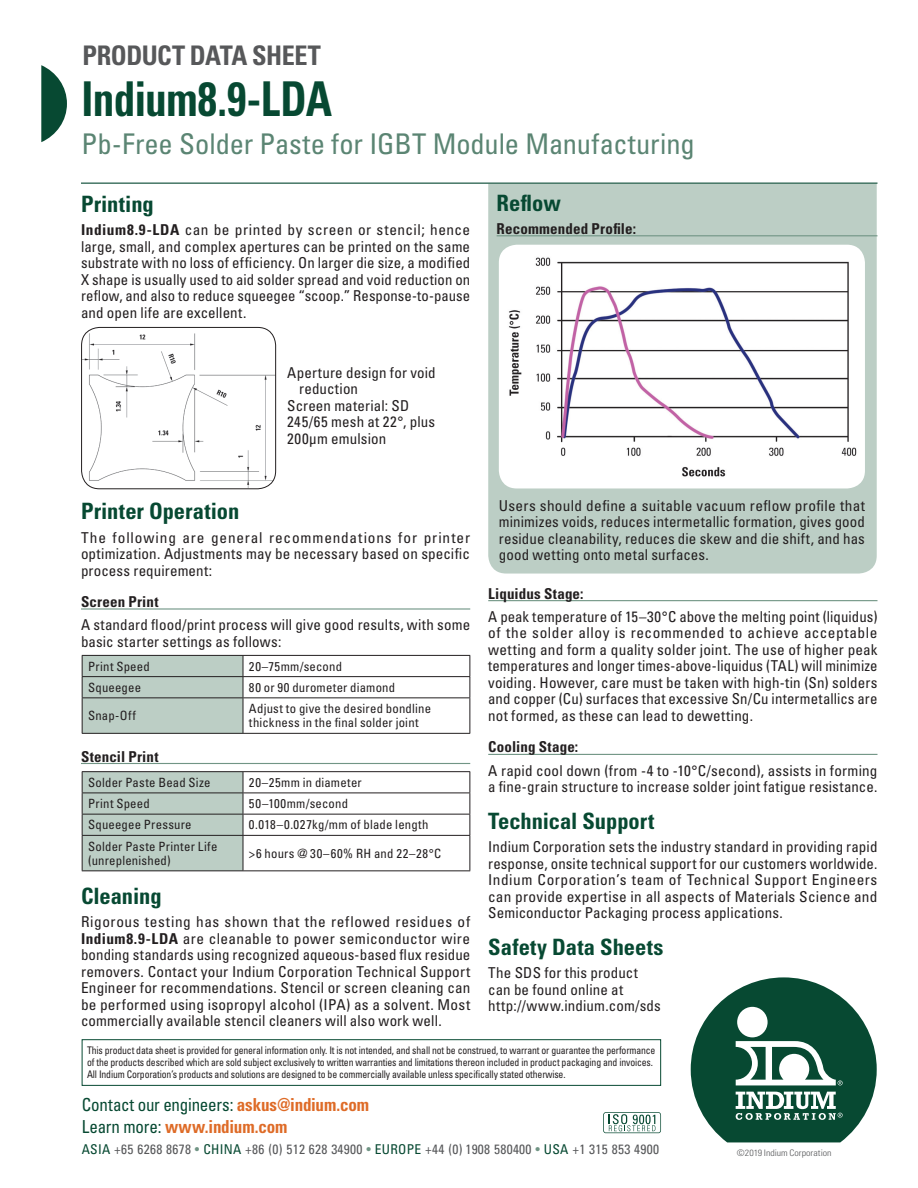
<style>
.page{position:relative;width:918px;height:1188px;background:#fff}
.page>*{position:absolute;margin:0;border:0;box-sizing:border-box;transform-origin:0 0}
.t1{font:700 condensed 48px "Univers LT Std";letter-spacing:-.015em;color:#074932;scale:.9 1}
.t2{font:condensed 28.5px "Univers LT Std";letter-spacing:-.005em;color:#5b8573}
.t3{font:700 condensed 27px "Univers LT Std";letter-spacing:-.02em;color:#57585a}
.t4{font:700 condensed 22.5px "Univers LT Std";color:#074932}
.t5{font:condensed 17.85px "Univers LT Std";letter-spacing:-.015em;color:#074932;scale:.95 1}
.t6{font:700 condensed 17.85px "Univers LT Std";letter-spacing:-.01em;color:#de6b27;scale:.95 1}
.t7{font:condensed 15px/16.5px "Univers LT Std";letter-spacing:.01em;color:#231f20;text-align:justify}
.t8{font:700 condensed 15px "Univers LT Std";letter-spacing:.01em;color:#231f20}
.t9{font:condensed 13.5px "Univers LT Std";letter-spacing:.02em;color:#57585a}
.t10{font:condensed 12.75px/14.2px "Univers LT Std";letter-spacing:.015em;color:#231f20}
.t11{font:condensed 10.5px/12px "Univers LT Std";letter-spacing:-.015em;color:#231f20;scale:.93 1}
.t12{font:300 condensed 9px "Univers LT Std";color:#57585a;scale:1.1 1}
.s1{font-weight:700}
.s2{font-weight:700;color:#de6b27}
.s3{font-weight:400;color:#074932}
.s4{color:#074932}
.s5{color:#719585}
</style>
<div class="page">
<svg style="left:603px;top:1112px;width:58px;height:21px"></svg>
<svg style="left:691px;top:977px;width:186px;height:165px"></svg>
<div style="left:737px;top:1007px;width:31px;height:30px;background:#fff;border-radius:50%"></div>
<div style="left:82px;top:1039px;width:579px;height:47px;border:1px solid #074932"></div>
<svg style="left:41px;top:65px;width:26px;height:77px"></svg>
<div style="left:488px;top:184px;width:389px;height:390px;background:#bccec5"></div>
<hr style="left:497px;top:235px;width:381px;height:1px;background:#719585">
<hr style="left:81px;top:183px;width:797px;height:1px;background:#074932">
<hr style="left:81px;top:608px;width:389px;height:2px;background:#719585">
<hr style="left:81px;top:763px;width:389px;height:1px;background:#719585">
<hr style="left:488px;top:600px;width:390px;height:1px;background:#719585">
<hr style="left:488px;top:754px;width:390px;height:1px;background:#719585">
<img style="left:499px;top:245px;width:366px;height:243px">
<img style="left:82px;top:327px;width:194px;height:162px">
<div style="left:81px;top:327px;width:195px;height:162px;border:1px solid #231f20;border-radius:18px"></div>
<hr style="left:243px;top:655px;width:227px;height:1px;background:#231f20">
<hr style="left:243px;top:676px;width:227px;height:1px;background:#231f20">
<svg style="left:82px;top:655px;width:162px;height:78px;background:#b6c7be"></svg>
<svg style="left:470px;top:656px;width:1px;height:41px"></svg>
<hr style="left:82px;top:697px;width:161px;height:1px;background:#231f20">
<hr style="left:82px;top:698px;width:1px;height:35px;background:#231f20">
<hr style="left:243px;top:697px;width:227px;height:1px;background:#231f20">
<hr style="left:243px;top:698px;width:1px;height:35px;background:#231f20">
<hr style="left:470px;top:698px;width:1px;height:35px;background:#231f20">
<hr style="left:82px;top:733px;width:161px;height:1px;background:#231f20">
<hr style="left:243px;top:733px;width:227px;height:1px;background:#231f20">
<hr style="left:82px;top:771px;width:161px;height:1px;background:#231f20">
<hr style="left:243px;top:771px;width:227px;height:1px;background:#231f20">
<hr style="left:243px;top:793px;width:227px;height:1px;background:#231f20">
<hr style="left:243px;top:814px;width:227px;height:1px;background:#231f20">
<svg style="left:82px;top:772px;width:162px;height:98px;background:#b7c8bf"></svg>
<svg style="left:470px;top:772px;width:1px;height:63px"></svg>
<hr style="left:82px;top:835px;width:161px;height:1px;background:#231f20">
<hr style="left:82px;top:836px;width:1px;height:34px;background:#231f20">
<hr style="left:243px;top:835px;width:227px;height:1px;background:#231f20">
<hr style="left:243px;top:836px;width:1px;height:34px;background:#231f20">
<hr style="left:470px;top:836px;width:1px;height:34px;background:#231f20">
<hr style="left:82px;top:870px;width:161px;height:1px;background:#231f20">
<hr style="left:243px;top:870px;width:227px;height:1px;background:#231f20">
<h3 class="t3" style="left:83px;top:39px;width:240px">PRODUCT DATA SHEET</h3>
<h1 class="t1" style="left:82px;top:69px;width:280px">Indium8.9-LDA</h1>
<h2 class="t2" style="left:82px;top:126px;width:615px">Pb-Free Solder Paste for IGBT Module Manufacturing</h2>
<h3 class="t4" style="left:81px;top:190px;width:74px">Printing</h3>
<p class="t7" style="left:81px;top:221px;width:391px"><span class="s1">Indium8.9-LDA</span> can be printed by screen or stencil; hence large, small, and complex apertures can be printed on the same substrate with no loss of efficiency. On larger die size, a modified X shape is usually used to aid solder spread and void reduction on reflow, and also to reduce squeegee “scoop.” Response-to-pause and open life are excellent.</p>
<h3 class="t4" style="left:497px;top:189px;width:66px">Reflow</h3>
<p class="t8" style="left:497px;top:219px;width:141px">Recommended Profile:</p>
<p class="t7" style="left:287px;top:364px;width:150px">Aperture design for void</p>
<p class="t7" style="left:299px;top:380px;width:60px">reduction</p>
<p class="t7" style="left:287px;top:397px;width:124px">Screen material: SD</p>
<p class="t7" style="left:287px;top:413px;width:149px">245/65 mesh at 22°, plus</p>
<p class="t7" style="left:287px;top:430px;width:101px">200μm emulsion</p>
<h3 class="t4" style="left:81px;top:498px;width:160px">Printer Operation</h3>
<p class="t7" style="left:81px;top:529px;width:391px">The following are general recommendations for printer optimization. Adjustments may be necessary based on specific process requirement:</p>
<p class="t8" style="left:81px;top:593px;width:79px">Screen Print</p>
<p class="t7" style="left:81px;top:617px;width:391px">A standard flood/print process will give good results, with some basic starter settings as follows:</p>
<p class="t10" style="left:88px;top:659px;width:63px">Print Speed</p>
<p class="t10" style="left:249px;top:659px;width:95px">20–75mm/second</p>
<p class="t10" style="left:88px;top:680px;width:54px">Squeegee</p>
<p class="t10" style="left:249px;top:680px;width:148px">80 or 90 durometer diamond</p>
<p class="t10" style="left:88px;top:708px;width:49px">Snap-Off</p>
<p class="t10" style="left:249px;top:701px;width:184px">Adjust to give the desired bondline thickness in the final solder joint</p>
<p class="t8" style="left:81px;top:747px;width:79px">Stencil Print</p>
<p class="t10" style="left:88px;top:775px;width:124px">Solder Paste Bead Size</p>
<p class="t10" style="left:249px;top:775px;width:114px">20–25mm in diameter</p>
<p class="t10" style="left:88px;top:796px;width:63px">Print Speed</p>
<p class="t10" style="left:249px;top:796px;width:101px">50–100mm/second</p>
<p class="t10" style="left:88px;top:818px;width:105px">Squeegee Pressure</p>
<p class="t10" style="left:249px;top:818px;width:181px">0.018–0.027kg/mm of blade length</p>
<p class="t10" style="left:88px;top:839px;width:131px">Solder Paste Printer Life (unreplenished)</p>
<p class="t10" style="left:249px;top:846px;width:194px">&gt;6 hours @ 30–60% RH and 22–28°C</p>
<h3 class="t4" style="left:81px;top:882px;width:82px">Cleaning</h3>
<p class="t7" style="left:81px;top:914px;width:391px">Rigorous testing has shown that the reflowed residues of <span class="s1">Indium8.9-LDA</span> are cleanable to power semiconductor wire bonding standards using recognized aqueous-based flux residue removers. Contact your Indium Corporation Technical Support Engineer for recommendations. Stencil or screen cleaning can be performed using isopropyl alcohol (IPA) as a solvent. Most commercially available stencil cleaners will also work well.</p>
<p class="t7" style="left:499px;top:497px;width:368px">Users should define a suitable vacuum reflow profile that minimizes voids, reduces intermetallic formation, gives good residue cleanability, reduces die skew and die shift, and has good wetting onto metal surfaces.</p>
<p class="t8" style="left:488px;top:584px;width:97px">Liquidus Stage:</p>
<p class="t7" style="left:488px;top:608px;width:391px">A peak temperature of 15–30°C above the melting point (liquidus) of the solder alloy is recommended to achieve acceptable wetting and form a quality solder joint. The use of higher peak temperatures and longer times-above-liquidus (TAL) will minimize voiding. However, care must be taken with high-tin (Sn) solders and copper (Cu) surfaces that excessive Sn/Cu intermetallics are not formed, as these can lead to dewetting.</p>
<p class="t8" style="left:488px;top:738px;width:92px">Cooling Stage:</p>
<p class="t7" style="left:488px;top:762px;width:391px">A rapid cool down (from -4 to -10°C/second), assists in forming a fine-grain structure to increase solder joint fatigue resistance.</p>
<h3 class="t4" style="left:488px;top:807px;width:168px">Technical Support</h3>
<p class="t7" style="left:488px;top:838px;width:391px">Indium Corporation sets the industry standard in providing rapid response, onsite technical support for our customers worldwide.<br>Indium Corporation’s team of Technical Support Engineers can provide expertise in all aspects of Materials Science and Semiconductor Packaging process applications.</p>
<h3 class="t4" style="left:488px;top:933px;width:177px">Safety Data Sheets</h3>
<p class="t7" style="left:488px;top:964px;width:174px;text-align:left">The SDS for this product can be found online at http://www.indium.com/sds</p>
<p class="t11" style="left:87px;top:1044px;width:613px">This product data sheet is provided for general information only. It is not intended, and shall not be construed, to warrant or guarantee the performance of the products described which are sold subject exclusively to written warranties and limitations thereon included in product packaging and invoices.<br>All Indium Corporation’s products and solutions are designed to be commercially available unless specifically stated otherwise.</p>
<p class="t5" style="left:82px;top:1094px;width:304px">Contact our engineers: <span class="s2">askus@indium.com</span></p>
<p class="t6" style="left:82px;top:1115px;width:218px"><span class="s3">Learn more:</span> www.indium.com</p>
<p class="t9" style="left:82px;top:1141px;width:579px"><span class="s4">ASIA</span> +65 6268 8678 <span class="s5">•</span> <span class="s4">CHINA</span> +86 (0) 512 628 34900 <span class="s5">•</span> <span class="s4">EUROPE</span> +44 (0) 1908 580400 <span class="s5">•</span> <span class="s4">USA</span> +1 315 853 4900</p>
<p class="t12" style="left:737px;top:1147px;width:88px">©2019 Indium Corporation</p>
</div>
